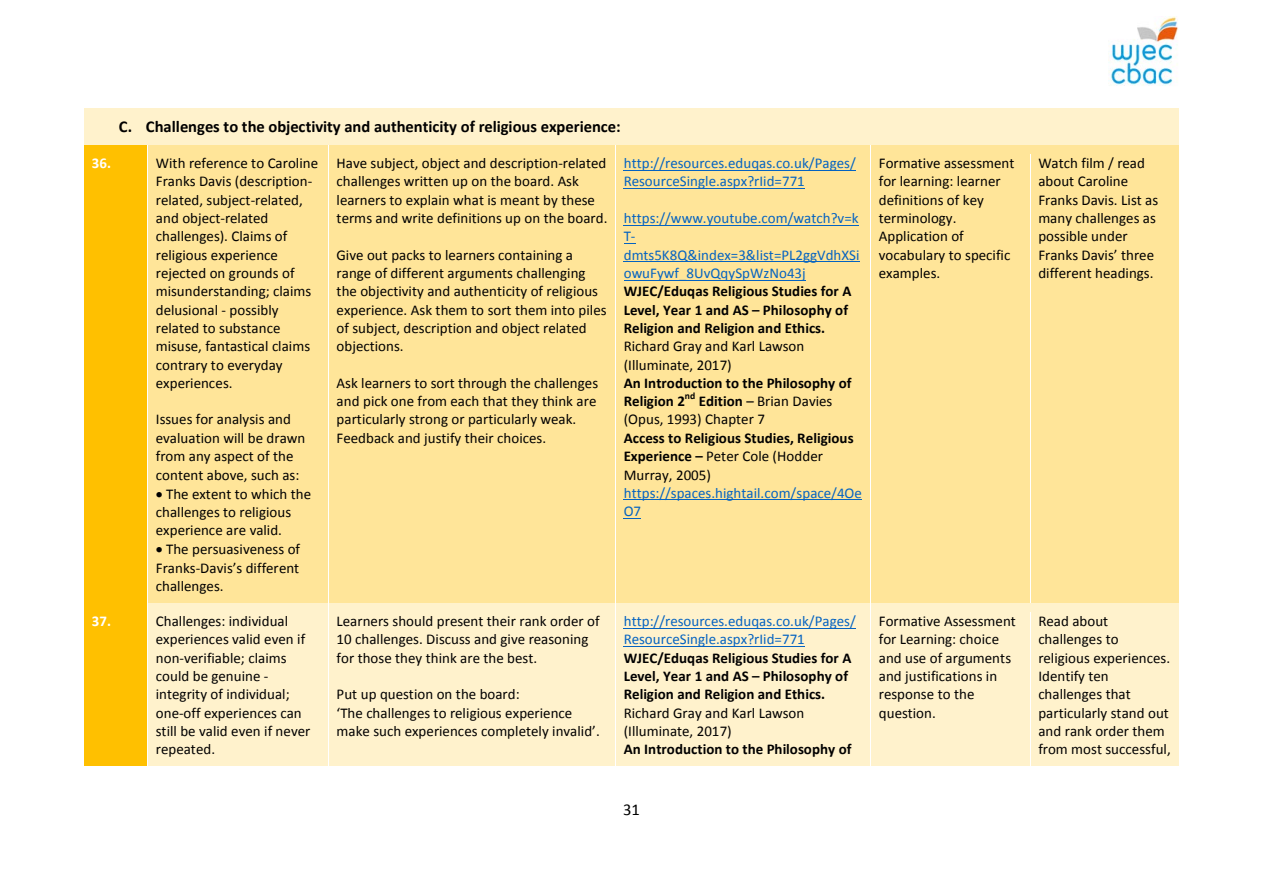
<style>
.page{position:relative;width:1263px;height:893px;background:#fff}
.page>*{position:absolute;margin:0;border:0;box-sizing:border-box;transform-origin:0 0}
.t1{font:700 16.5px "Calibri";letter-spacing:-.005em;color:#000}
.t2{font:16.5px "Calibri";color:#000}
.t3{font:15px/18.3px "Calibri";color:#000}
.t4{font:700 15px/18.3px "Calibri";letter-spacing:.005em;color:#000}
.t5{font:15px/18.3px "Calibri";color:#0563c1}
.t6{font:700 15px "Calibri";color:#fff}
.t7{font:700 9.75px "Calibri";color:#000}
.s1{font-weight:400}
.s2{font-weight:700}
</style>
<div class="page">
<img style="left:1108px;top:17px;width:70px;height:69px">
<div style="left:92px;top:117px;width:1079px;height:20px;background:#fff2cc"></div>
<div style="left:84px;top:109px;width:1095px;height:8px;background:#fff2cc"></div>
<div style="left:84px;top:137px;width:1095px;height:8px;background:#fff2cc"></div>
<div style="left:84px;top:146px;width:63px;height:457px;background:#ffc000"></div>
<div style="left:148px;top:146px;width:180px;height:457px;background:#ffe599"></div>
<div style="left:329px;top:146px;width:286px;height:457px;background:#ffe599"></div>
<div style="left:616px;top:146px;width:254px;height:457px;background:#ffe599"></div>
<hr style="left:624px;top:170px;width:232px;height:1px;background:#0563c1">
<hr style="left:624px;top:188px;width:181px;height:1px;background:#0563c1">
<hr style="left:624px;top:225px;width:235px;height:1px;background:#0563c1">
<svg style="left:624px;top:243px;width:12px;height:1px"></svg>
<hr style="left:624px;top:261px;width:236px;height:1px;background:#0563c1">
<hr style="left:624px;top:280px;width:182px;height:1px;background:#0563c1">
<hr style="left:624px;top:499px;width:238px;height:1px;background:#0563c1">
<svg style="left:624px;top:518px;width:17px;height:1px"></svg>
<div style="left:871px;top:146px;width:159px;height:457px;background:#ffe599"></div>
<div style="left:1030px;top:146px;width:148px;height:457px;background:#ffe599"></div>
<svg style="left:84px;top:108px;width:1px;height:29px"></svg>
<div style="left:1030px;top:146px;width:149px;height:8px;background:#ffe599"></div>
<hr style="left:84px;top:154px;width:1px;height:449px;background:#fff">
<div style="left:1030px;top:595px;width:149px;height:8px;background:#ffe599"></div>
<hr style="left:1030px;top:154px;width:1px;height:449px;background:#fff">
<div style="left:84px;top:604px;width:63px;height:162px;background:#ffc000"></div>
<div style="left:148px;top:604px;width:180px;height:162px;background:#fff2cc"></div>
<div style="left:329px;top:604px;width:286px;height:162px;background:#fff2cc"></div>
<div style="left:616px;top:604px;width:254px;height:162px;background:#fff2cc"></div>
<hr style="left:624px;top:628px;width:232px;height:1px;background:#0563c1">
<hr style="left:624px;top:646px;width:181px;height:1px;background:#0563c1">
<div style="left:871px;top:604px;width:159px;height:162px;background:#fff2cc"></div>
<div style="left:1030px;top:604px;width:148px;height:162px;background:#fff2cc"></div>
<div style="left:1030px;top:604px;width:149px;height:8px;background:#fff2cc"></div>
<div style="left:84px;top:759px;width:64px;height:8px;background:#ffc000"></div>
<hr style="left:84px;top:612px;width:1px;height:155px;background:#fff">
<div style="left:148px;top:759px;width:180px;height:8px;background:#fff2cc"></div>
<hr style="left:147px;top:612px;width:1px;height:155px;background:#fff">
<div style="left:328px;top:759px;width:288px;height:8px;background:#fff2cc"></div>
<hr style="left:328px;top:612px;width:1px;height:155px;background:#fff">
<div style="left:616px;top:759px;width:255px;height:8px;background:#fff2cc"></div>
<hr style="left:615px;top:612px;width:1px;height:155px;background:#fff">
<div style="left:871px;top:759px;width:159px;height:8px;background:#fff2cc"></div>
<hr style="left:870px;top:612px;width:1px;height:155px;background:#fff">
<div style="left:1030px;top:759px;width:149px;height:8px;background:#fff2cc"></div>
<hr style="left:1030px;top:612px;width:1px;height:155px;background:#fff">
<p class="t1" style="left:119px;top:116px;width:503px">C. Challenges to the objectivity and authenticity of religious experience:</p>
<p class="t6" style="left:92px;top:154px;width:21px">36.</p>
<p class="t3" style="left:156px;top:154px;width:164px">With reference to Caroline<br>Franks Davis (description&shy;related, subject-related, and object-related challenges). Claims of religious experience rejected on grounds of misunderstanding; claims delusional - possibly related to substance misuse, fantastical claims contrary to everyday experiences.</p>
<p class="t3" style="left:156px;top:410px;width:151px">Issues for analysis and evaluation will be drawn from any aspect of the content above, such as:</p>
<p class="t3" style="left:156px;top:485px;width:157px">• The extent to which the challenges to religious experience are valid.</p>
<p class="t3" style="left:156px;top:540px;width:146px;text-align:justify">• The persuasiveness of Franks-Davis’s different challenges.</p>
<p class="t3" style="left:337px;top:154px;width:272px">Have subject, object and description-related challenges written up on the board. Ask learners to explain what is meant by these terms and write definitions up on the board.</p>
<p class="t3" style="left:337px;top:246px;width:271px">Give out packs to learners containing a range of different arguments challenging the objectivity and authenticity of religious experience. Ask them to sort them into piles of subject, description and object related objections.</p>
<p class="t3" style="left:337px;top:374px;width:263px">Ask learners to sort through the challenges and pick one from each that they think are particularly strong or particularly weak.<br>Feedback and justify their choices.</p>
<p class="t6" style="left:92px;top:612px;width:21px">37.</p>
<p class="t3" style="left:156px;top:612px;width:156px">Challenges: individual experiences valid even if non-verifiable; claims could be genuine - integrity of individual; one-off experiences can still be valid even if never repeated.</p>
<p class="t3" style="left:337px;top:612px;width:265px">Learners should present their rank order of<br>10 challenges. Discuss and give reasoning for those they think are the best.</p>
<p class="t3" style="left:337px;top:685px;width:185px">Put up question on the board:</p>
<p class="t3" style="left:337px;top:704px;width:265px">‘The challenges to religious experience make such experiences completely invalid’.</p>
<p class="t5" style="left:624px;top:154px;width:234px">http://resources.eduqas.co.uk/Pages/<br>ResourceSingle.aspx?rIid=771</p>
<p class="t5" style="left:624px;top:209px;width:237px">https://www.youtube.com/watch?v=k<br>T&shy;dmts5K8Q&amp;index=3&amp;list=PL2ggVdhXSi owuFywf_8UvQqySpWzNo43j</p>
<p class="t4" style="left:624px;top:282px;width:229px">WJEC/Eduqas Religious Studies for A<br>Level, Year 1 and AS – Philosophy of<br>Religion and Religion and Ethics.<br><span class="s1">Richard Gray and Karl Lawson (Illuminate, 2017)</span></p>
<p class="t4" style="left:624px;top:374px;width:229px">An Introduction to the Philosophy of<br>Religion 2</p>
<p class="t7" style="left:685px;top:389px;width:12px">nd</p>
<p class="t3" style="left:624px;top:392px;width:210px;text-indent:75px"><span class="s2">Edition</span> – Brian Davies (Opus, 1993) Chapter 7</p>
<p class="t4" style="left:624px;top:429px;width:231px">Access to Religious Studies, Religious<br>Experience – <span class="s1">Peter Cole (Hodder<br>Murray, 2005)</span></p>
<p class="t5" style="left:624px;top:484px;width:240px">https://spaces.hightail.com/space/4Oe<br>O7</p>
<p class="t5" style="left:624px;top:612px;width:234px">http://resources.eduqas.co.uk/Pages/<br>ResourceSingle.aspx?rIid=771</p>
<p class="t4" style="left:624px;top:649px;width:229px">WJEC/Eduqas Religious Studies for A<br>Level, Year 1 and AS – Philosophy of<br>Religion and Religion and Ethics.<br><span class="s1">Richard Gray and Karl Lawson (Illuminate, 2017)</span></p>
<p class="t4" style="left:624px;top:740px;width:229px">An Introduction to the Philosophy of</p>
<p class="t3" style="left:879px;top:154px;width:137px">Formative assessment for learning: learner definitions of key terminology.</p>
<p class="t3" style="left:879px;top:227px;width:133px">Application of vocabulary to specific examples.</p>
<p class="t3" style="left:1038px;top:154px;width:121px">Watch film / read about Caroline<br>Franks Davis. List as many challenges as possible under<br>Franks Davis’ three different headings.</p>
<p class="t3" style="left:879px;top:612px;width:139px">Formative Assessment for Learning: choice and use of arguments and justifications in response to the question.</p>
<p class="t3" style="left:1038px;top:612px;width:133px">Read about challenges to religious experiences.</p>
<p class="t3" style="left:1038px;top:667px;width:134px">Identify ten challenges that particularly stand out and rank order them from most successful,</p>
<p class="t2" style="left:623px;top:799px;width:18px">31</p>
</div>
